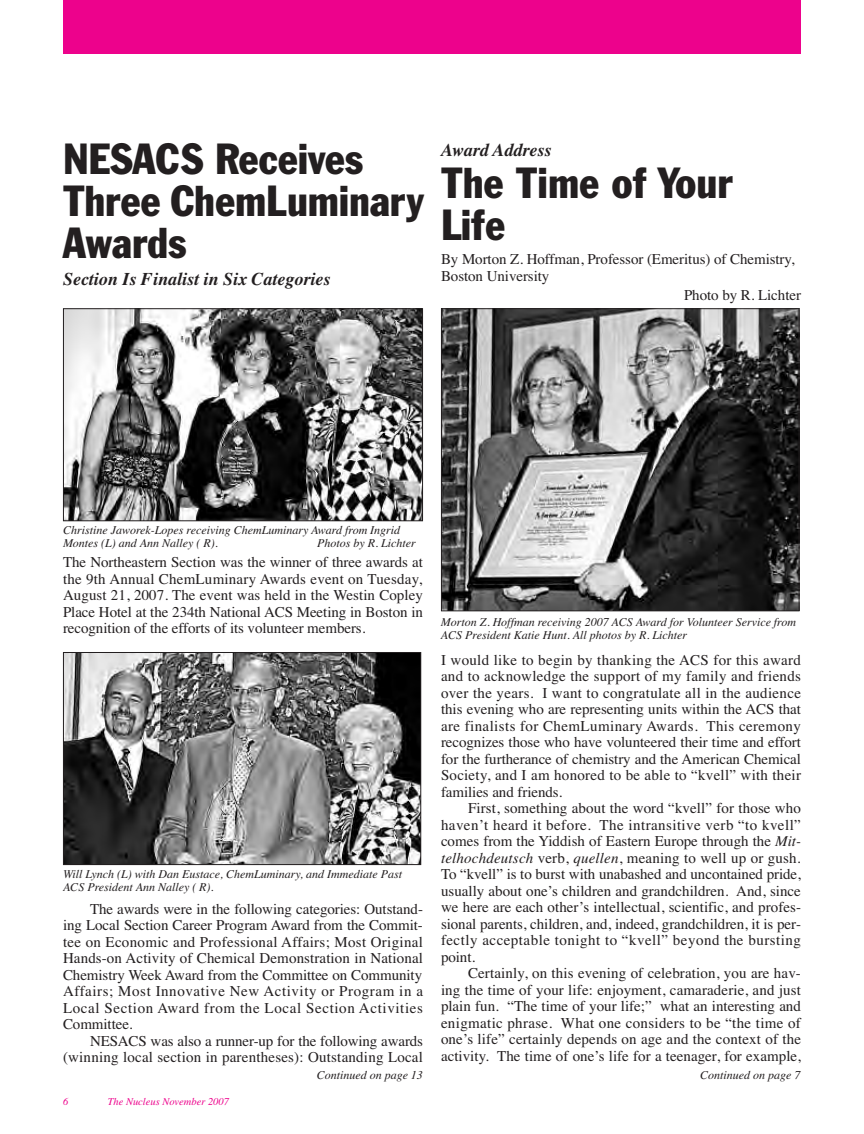
<style>
.page{position:relative;width:864px;height:1134px;background:#fff}
.page>*{position:absolute;margin:0;border:0;box-sizing:border-box;transform-origin:0 0}
.t1{font:condensed 42.75px/42px "Franklin Gothic BT";letter-spacing:-.005em;color:#231f20}
.t2{font:italic 700 18px "Times";color:#231f20}
.t3{font:15px/16.5px "Times";color:#231f20;text-align:justify}
.t4{font:italic 12px/13.5px "Times";color:#231f20}
.t5{font:italic 10.5px "Times";color:#ed028c}
.s1{font-style:italic}
</style>
<div class="page">
<div style="left:63px;top:0;width:738px;height:54px;background:#ed028c"></div>
<img style="left:443px;top:310px;width:355px;height:299px">
<div style="left:441px;top:308px;width:359px;height:303px;border:1px solid #231f20"></div>
<img style="left:65px;top:310px;width:356px;height:209px">
<div style="left:63px;top:308px;width:360px;height:213px;border:1px solid #231f20"></div>
<img style="left:65px;top:654px;width:354px;height:209px">
<div style="left:63px;top:652px;width:358px;height:213px;border:1px solid #231f20"></div>
<h1 class="t1" style="left:63px;top:141px;width:362px">NESACS Receives<br>Three ChemLuminary<br>Awards</h1>
<p class="t2" style="left:63px;top:268px;width:269px">Section Is Finalist in Six Categories</p>
<p class="t2" style="left:441px;top:140px;width:112px">Award Address</p>
<h1 class="t1" style="left:441px;top:165px;width:294px">The Time of Your<br>Life</h1>
<p class="t3" style="left:441px;top:251px;width:355px">By Morton Z. Hoffman, Professor (Emeritus) of Chemistry,<br>Boston University</p>
<p class="t3" style="left:684px;top:287px;width:118px">Photo by R. Lichter</p>
<p class="t4" style="left:63px;top:523px;width:339px">Christine Jaworek-Lopes receiving ChemLuminary Award from Ingrid<br>Montes (L) and Ann Nalley ( R).</p>
<p class="t4" style="left:317px;top:537px;width:100px">Photos by R. Lichter</p>
<p class="t3" style="left:63px;top:554px;width:362px">The Northeastern Section was the winner of three awards at the 9th Annual ChemLuminary Awards event on Tuesday, August 21, 2007. The event was held in the Westin Copley Place Hotel at the 234th National ACS Meeting in Boston in recognition of the efforts of its volunteer members.</p>
<p class="t4" style="left:63px;top:867px;width:341px">Will Lynch (L) with Dan Eustace, ChemLuminary, and Immediate Past<br>ACS President Ann Nalley ( R).</p>
<p class="t3" style="left:63px;top:900px;width:362px;text-indent:27px">The awards were in the following categories: Outstand&shy;ing Local Section Career Program Award from the Commit&shy;tee on Economic and Professional Affairs; Most Original Hands-on Activity of Chemical Demonstration in National Chemistry Week Award from the Committee on Community Affairs; Most Innovative New Activity or Program in a Local Section Award from the Local Section Activities Committee.</p>
<p class="t3" style="left:63px;top:1032px;width:362px;text-align:right">NESACS was also a runner-up for the following awards (winning local section in parentheses): Outstanding Local</p>
<p class="t5" style="left:63px;top:1095px;width:7px">6</p>
<p class="t5" style="left:108px;top:1095px;width:123px">The Nucleus November 2007</p>
<p class="t4" style="left:317px;top:1068px;width:108px">Continued on page 13</p>
<p class="t4" style="left:441px;top:615px;width:357px">Morton Z. Hoffman receiving 2007 ACS Award for Volunteer Service from<br>ACS President Katie Hunt. All photos by R. Lichter</p>
<p class="t3" style="left:441px;top:651px;width:362px">I would like to begin by thanking the ACS for this award and to acknowledge the support of my family and friends over the years. I want to congratulate all in the audience this evening who are representing units within the ACS that are finalists for ChemLuminary Awards. This ceremony recognizes those who have volunteered their time and effort for the furtherance of chemistry and the American Chemical Society, and I am honored to be able to “kvell” with their families and friends.</p>
<p class="t3" style="left:441px;top:800px;width:362px;text-indent:27px">First, something about the word “kvell” for those who haven’t heard it before. The intransitive verb “to kvell” comes from the Yiddish of Eastern Europe through the <span class="s1">Mit&shy;telhochdeutsch</span> verb, <span class="s1">quellen</span>, meaning to well up or gush.<br>To “kvell” is to burst with unabashed and uncontained pride, usually about one’s children and grandchildren. And, since we here are each other’s intellectual, scientific, and profes&shy;sional parents, children, and, indeed, grandchildren, it is per&shy;fectly acceptable tonight to “kvell” beyond the bursting point.</p>
<p class="t3" style="left:441px;top:965px;width:362px;text-indent:27px">Certainly, on this evening of celebration, you are hav&shy;ing the time of your life: enjoyment, camaraderie, and just plain fun. “The time of your life;” what an interesting and enigmatic phrase. What one considers to be “the time of one’s life” certainly depends on age and the context of the activity. The time of one’s life for a teenager, for example,</p>
<p class="t4" style="left:700px;top:1068px;width:102px">Continued on page 7</p>
</div>
